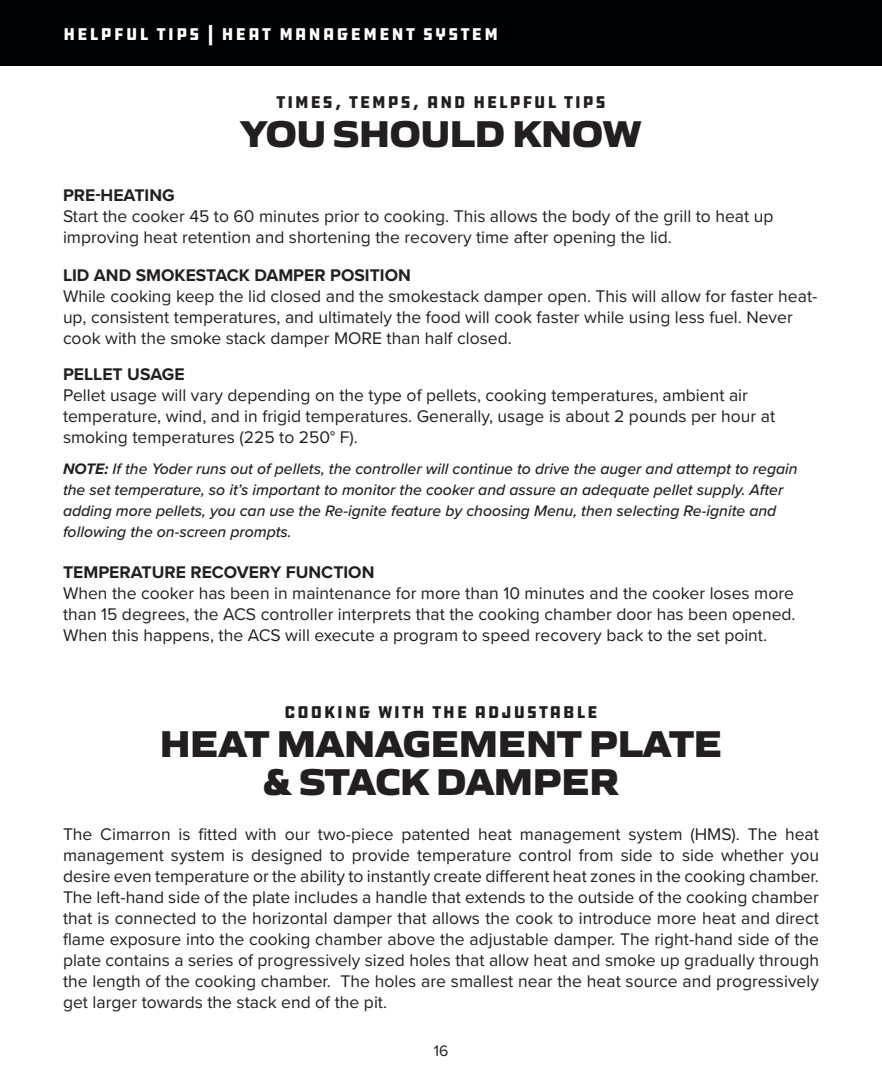
<style>
.page{position:relative;width:882px;height:1071px;background:#fff}
.page>*{position:absolute;margin:0;border:0;box-sizing:border-box;transform-origin:0 0}
.t1{font:800 38.5px/38.5px "Gomme Sans";letter-spacing:-.01em;color:#231f20;text-align:center}
.t2{font:17.5px/21px "Proxima Nova";color:#231f20}
.t3{font:700 17.5px "Proxima Nova";color:#231f20}
.t4{font:17.5px "DDC Hardware";letter-spacing:.08em;color:#231f20}
.t5{font:17.5px "DDC Hardware";letter-spacing:.1em;color:#fff}
.t6{font:italic 500 15.75px/21px "Proxima Nova";color:#231f20}
.t7{font:15.75px "Proxima Nova";color:#231f20}
.s1{font-weight:700}
</style>
<div class="page">
<div style="left:0;top:0;width:882px;height:66px;background:#000104"></div>
<p class="t5" style="left:63px;top:23px;width:437px">HELPFUL TIPS | HEAT MANAGEMENT SYSTEM</p>
<p class="t4" style="left:276px;top:92px;width:331px">TIMES, TEMPS, AND HELPFUL TIPS</p>
<h1 class="t1" style="left:241px;top:110px;width:402px">YOU SHOULD KNOW</h1>
<p class="t3" style="left:63px;top:182px;width:113px">PRE-HEATING</p>
<p class="t2" style="left:63px;top:205px;width:712px">Start the cooker 45 to 60 minutes prior to cooking. This allows the body of the grill to heat up improving heat retention and shortening the recovery time after opening the lid.</p>
<p class="t3" style="left:63px;top:262px;width:349px">LID AND SMOKESTACK DAMPER POSITION</p>
<p class="t2" style="left:63px;top:285px;width:756px">While cooking keep the lid closed and the smokestack damper open. This will allow for faster heat&shy;up, consistent temperatures, and ultimately the food will cook faster while using less fuel. Never cook with the smoke stack damper MORE than half closed.</p>
<p class="t3" style="left:63px;top:362px;width:123px">PELLET USAGE</p>
<p class="t2" style="left:63px;top:384px;width:714px">Pellet usage will vary depending on the type of pellets, cooking temperatures, ambient air temperature, wind, and in frigid temperatures. Generally, usage is about 2 pounds per hour at smoking temperatures (225 to 250° F).</p>
<p class="t6" style="left:63px;top:458px;width:736px"><span class="s1">NOTE:</span> If the Yoder runs out of pellets, the controller will continue to drive the auger and attempt to regain the set temperature, so it’s important to monitor the cooker and assure an adequate pellet supply. After adding more pellets, you can use the Re-ignite feature by choosing Menu, then selecting Re-ignite and following the on-screen prompts.</p>
<p class="t3" style="left:63px;top:559px;width:313px">TEMPERATURE RECOVERY FUNCTION</p>
<p class="t2" style="left:63px;top:582px;width:734px;text-align:justify">When the cooker has been in maintenance for more than 10 minutes and the cooker loses more than 15 degrees, the ACS controller interprets that the cooking chamber door has been opened.<br>When this happens, the ACS will execute a program to speed recovery back to the set point.</p>
<p class="t4" style="left:284px;top:701px;width:315px">COOKING WITH THE ADJUSTABLE</p>
<h1 class="t1" style="left:160px;top:720px;width:564px">HEAT MANAGEMENT PLATE &amp; STACK DAMPER</h1>
<p class="t2" style="left:63px;top:822px;width:758px;text-align:justify">The Cimarron is fitted with our two-piece patented heat management system (HMS). The heat management system is designed to provide temperature control from side to side whether you desire even temperature or the ability to instantly create different heat zones in the cooking chamber.<br>The left-hand side of the plate includes a handle that extends to the outside of the cooking chamber that is connected to the horizontal damper that allows the cook to introduce more heat and direct flame exposure into the cooking chamber above the adjustable damper. The right-hand side of the plate contains a series of progressively sized holes that allow heat and smoke up gradually through the length of the cooking chamber. The holes are smallest near the heat source and progressively get larger towards the stack end of the pit.</p>
<p class="t7" style="left:434px;top:1039px;width:16px">16</p>
</div>
